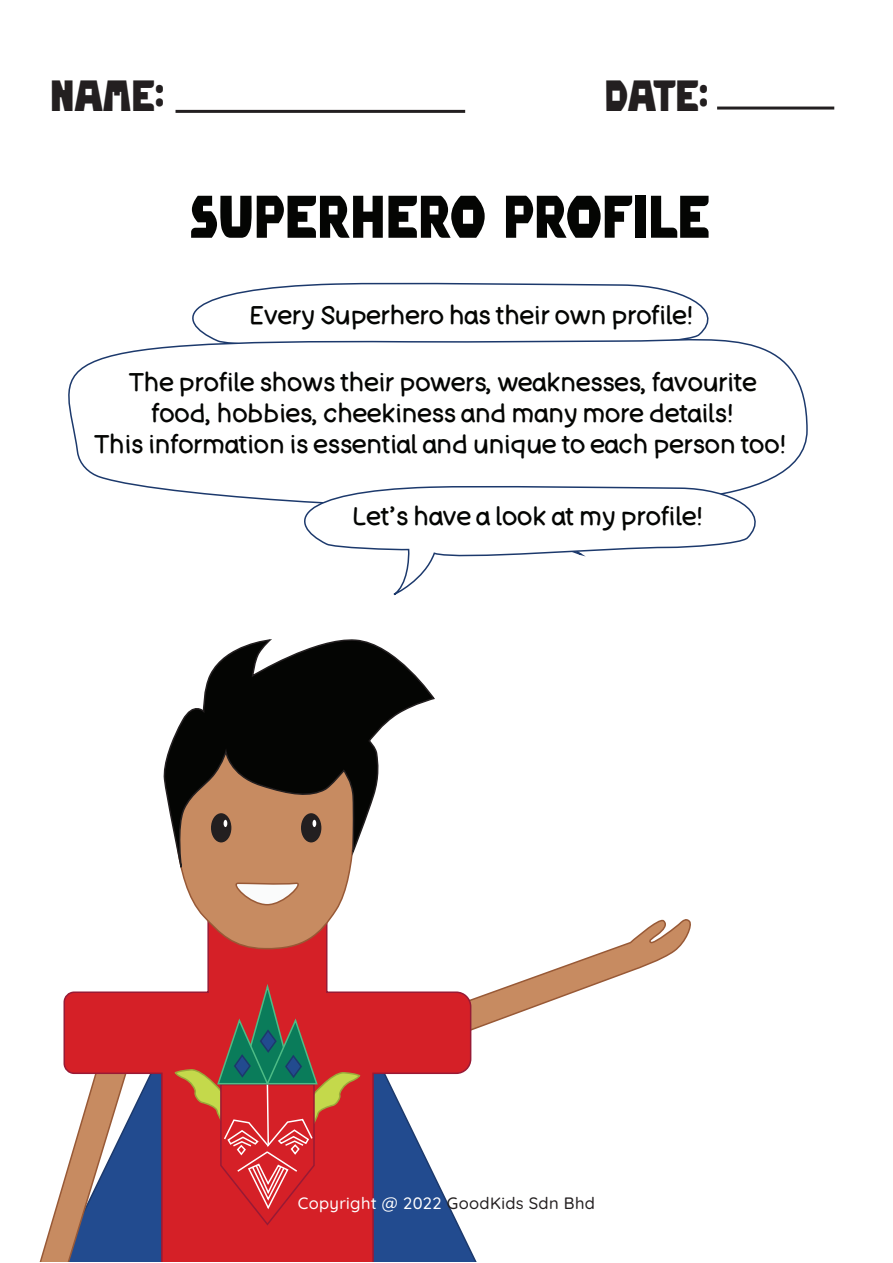
<style>
.page{position:relative;width:893px;height:1263px;background:#fff}
.page>*{position:absolute;margin:0;border:0;box-sizing:border-box;transform-origin:0 0}
.t1{font:60px "Fat Max";letter-spacing:.005em;color:#040503}
.t2{font:43.65px "Fat Max";color:#231f20}
.t3{font:25.5px/30.6px "Bad Comic";color:#040503;text-align:center}
.t4{font:300 16.5px "Quicksand";letter-spacing:.02em;color:#fff}
.s1{color:#231f20}
</style>
<div class="page">
<svg style="left:192px;top:283px;width:517px;height:46px"></svg>
<svg style="left:472px;top:919px;width:219px;height:112px"></svg>
<svg style="left:207px;top:949px;width:265px;height:313px"></svg>
<svg style="left:39px;top:985px;width:357px;height:277px;background:#b44f57"></svg>
<svg style="left:180px;top:869px;width:171px;height:80px"></svg>
<svg style="left:230px;top:882px;width:74px;height:24px"></svg>
<svg style="left:163px;top:639px;width:272px;height:230px"></svg>
<svg style="left:68px;top:329px;width:740px;height:173px"></svg>
<svg style="left:286px;top:486px;width:489px;height:110px"></svg>
<hr style="left:176px;top:110px;width:289px;height:3px;background:#231f20">
<hr style="left:717px;top:107px;width:117px;height:3px;background:#231f20">
<h2 class="t2" style="left:50px;top:74px;width:116px">NAME:</h2>
<h2 class="t2" style="left:605px;top:74px;width:105px">DATE:</h2>
<h1 class="t1" style="left:190px;top:186px;width:521px">SUPERHERO PROFILE</h1>
<p class="t3" style="left:249px;top:300px;width:446px">Every Superhero has their own profile!</p>
<p class="t3" style="left:94px;top:367px;width:694px">The profile shows their powers, weaknesses, favourite food, hobbies, cheekiness and many more details!<br>This information is essential and unique to each person too!</p>
<p class="t3" style="left:352px;top:501px;width:353px">Let’s have a look at my profile!</p>
<p class="t4" style="left:298px;top:1190px;width:299px">Copyright @ 2022 <span class="s1">GoodKids Sdn Bhd</span></p>
</div>
